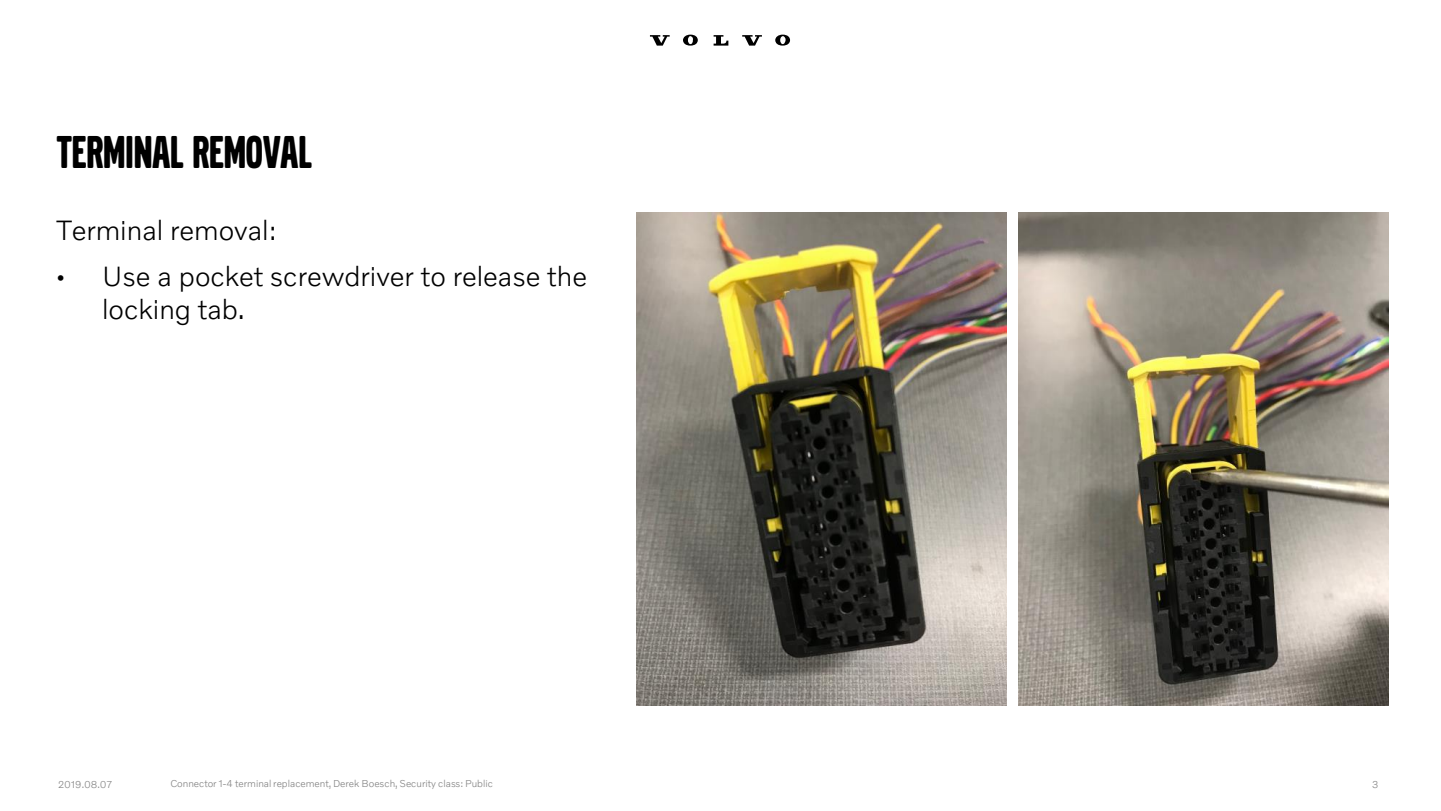
<style>
.page{position:relative;width:1441px;height:811px;background:#fff}
.page>*{position:absolute;margin:0;border:0;box-sizing:border-box;transform-origin:0 0}
.t1{font:48px "Volvo Broad Pro";color:#000}
.t2{font:300 28.2px "Volvo Novum";color:#000}
.t3{font:300 28px/33.6px "Volvo Novum";color:#000}
.t4{font:300 10px "Volvo Novum";color:#7f7f7f}
.s1{font-family:"Arial";font-weight:400;font-size:22.4px}
</style>
<div class="page">
<svg style="left:650px;top:35px;width:19px;height:11px"></svg>
<svg style="left:713px;top:35px;width:15px;height:11px"></svg>
<svg style="left:683px;top:35px;width:15px;height:11px"></svg>
<svg style="left:742px;top:35px;width:20px;height:11px"></svg>
<svg style="left:775px;top:35px;width:15px;height:11px"></svg>
<img style="left:636px;top:212px;width:370px;height:493px">
<img style="left:1018px;top:212px;width:370px;height:493px">
<h1 class="t1" style="left:57px;top:136px;width:256px">TERMINAL REMOVAL</h1>
<p class="t2" style="left:57px;top:212px;width:221px">Terminal removal:</p>
<p class="t3" style="left:102px;top:258px;width:486px;text-indent:-45px"><span class="s1">•</span> Use a pocket screwdriver to release the locking tab.</p>
<p class="t4" style="left:58px;top:777px;width:56px">2019.08.07</p>
<p class="t4" style="left:170px;top:777px;width:324px">Connector 1-4 terminal replacement, Derek Boesch, Security class: Public</p>
<p class="t4" style="left:1372px;top:777px;width:8px">3</p>
</div>
